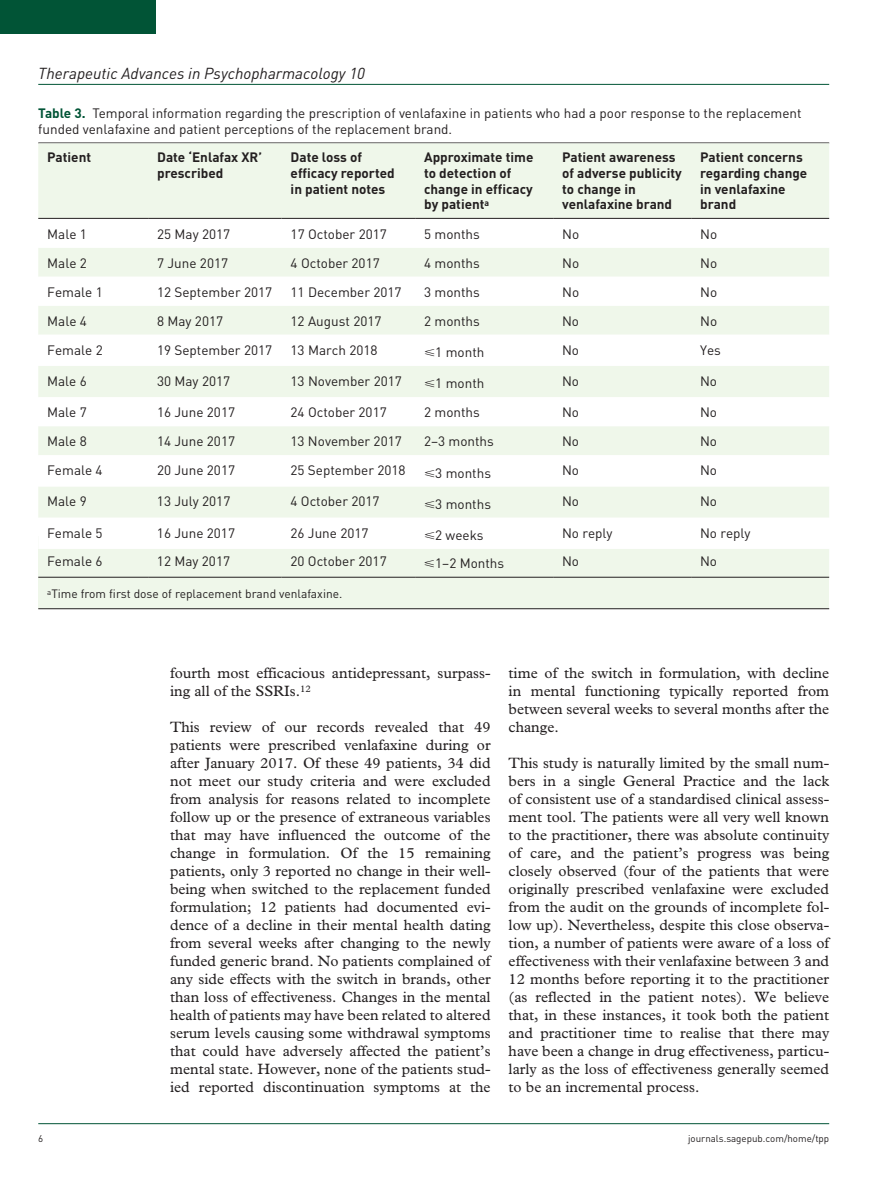
<style>
.page{position:relative;width:893px;height:1191px;background:#fff}
.page>*{position:absolute;margin:0;border:0;box-sizing:border-box;transform-origin:0 0}
.t1{font:italic 15.75px "DIN";color:#231f20}
.t2{font:15px/18px "Plantin Std";color:#231f20;text-align:justify}
.t3{font:13.5px/15.8px "DIN";color:#231f20}
.t4{font:700 13.5px/15.8px "DIN";color:#231f20}
.t5{font:12px "DIN";color:#231f20}
.t6{font:9.75px "DIN";color:#231f20}
.s1{font-weight:700;color:#015436}
</style>
<div class="page">
<hr style="left:38px;top:84px;width:791px;height:1px;background:#015436">
<hr style="left:38px;top:1123px;width:791px;height:1px;background:#015436">
<div style="left:0;top:0;width:155px;height:34px;background:#015436"></div>
<div style="left:38px;top:536px;width:791px;height:73px;background:#eff7ea"></div>
<hr style="left:38px;top:608px;width:791px;height:1px;background:#231f20">
<div style="left:38px;top:143px;width:791px;height:434px;background:#eff7ea"></div>
<svg style="left:38px;top:219px;width:791px;height:330px"></svg>
<hr style="left:38px;top:218px;width:110px;height:1px;background:#231f20">
<hr style="left:148px;top:218px;width:134px;height:1px;background:#231f20">
<hr style="left:282px;top:218px;width:133px;height:1px;background:#231f20">
<hr style="left:415px;top:218px;width:138px;height:1px;background:#231f20">
<hr style="left:553px;top:218px;width:138px;height:1px;background:#231f20">
<hr style="left:691px;top:218px;width:138px;height:1px;background:#231f20">
<hr style="left:38px;top:577px;width:110px;height:1px;background:#231f20">
<hr style="left:148px;top:577px;width:134px;height:1px;background:#231f20">
<hr style="left:282px;top:577px;width:133px;height:1px;background:#231f20">
<hr style="left:415px;top:577px;width:138px;height:1px;background:#231f20">
<hr style="left:553px;top:577px;width:138px;height:1px;background:#231f20">
<hr style="left:691px;top:577px;width:138px;height:1px;background:#231f20">
<p class="t1" style="left:38px;top:63px;width:328px">Therapeutic Advances in Psychopharmacology 10</p>
<p class="t3" style="left:38px;top:105px;width:765px"><span class="s1">Table 3.</span> Temporal information regarding the prescription of venlafaxine in patients who had a poor response to the replacement funded venlafaxine and patient perceptions of the replacement brand.</p>
<p class="t4" style="left:47px;top:149px;width:45px">Patient</p>
<p class="t4" style="left:157px;top:149px;width:107px">Date ‘Enlafax XR’ prescribed</p>
<p class="t4" style="left:291px;top:149px;width:106px">Date loss of efficacy reported in patient notes</p>
<p class="t4" style="left:424px;top:149px;width:111px">Approximate time to detection of change in efficacy by patient<sup>a</sup></p>
<p class="t4" style="left:562px;top:149px;width:121px">Patient awareness of adverse publicity to change in venlafaxine brand</p>
<p class="t4" style="left:700px;top:149px;width:109px">Patient concerns regarding change in venlafaxine brand</p>
<p class="t3" style="left:47px;top:226px;width:41px">Male 1</p>
<p class="t3" style="left:157px;top:226px;width:75px">25 May 2017</p>
<p class="t3" style="left:291px;top:226px;width:98px">17 October 2017</p>
<p class="t3" style="left:424px;top:226px;width:57px">5 months</p>
<p class="t3" style="left:562px;top:226px;width:19px">No</p>
<p class="t3" style="left:700px;top:226px;width:19px">No</p>
<p class="t3" style="left:47px;top:255px;width:41px">Male 2</p>
<p class="t3" style="left:157px;top:255px;width:73px">7 June 2017</p>
<p class="t3" style="left:291px;top:255px;width:91px">4 October 2017</p>
<p class="t3" style="left:424px;top:255px;width:57px">4 months</p>
<p class="t3" style="left:562px;top:255px;width:19px">No</p>
<p class="t3" style="left:700px;top:255px;width:19px">No</p>
<p class="t3" style="left:47px;top:284px;width:57px">Female 1</p>
<p class="t3" style="left:157px;top:284px;width:117px">12 September 2017</p>
<p class="t3" style="left:291px;top:284px;width:113px">11 December 2017</p>
<p class="t3" style="left:424px;top:284px;width:57px">3 months</p>
<p class="t3" style="left:562px;top:284px;width:19px">No</p>
<p class="t3" style="left:700px;top:284px;width:19px">No</p>
<p class="t3" style="left:47px;top:313px;width:41px">Male 4</p>
<p class="t3" style="left:157px;top:313px;width:68px">8 May 2017</p>
<p class="t3" style="left:291px;top:313px;width:92px">12 August 2017</p>
<p class="t3" style="left:424px;top:313px;width:57px">2 months</p>
<p class="t3" style="left:562px;top:313px;width:19px">No</p>
<p class="t3" style="left:700px;top:313px;width:19px">No</p>
<p class="t3" style="left:47px;top:342px;width:57px">Female 2</p>
<p class="t3" style="left:157px;top:342px;width:117px">19 September 2017</p>
<p class="t3" style="left:291px;top:342px;width:89px">13 March 2018</p>
<p class="t3" style="left:424px;top:344px;width:62px">⩽1 month</p>
<p class="t3" style="left:562px;top:342px;width:19px">No</p>
<p class="t3" style="left:700px;top:342px;width:22px">Yes</p>
<p class="t3" style="left:47px;top:373px;width:41px">Male 6</p>
<p class="t3" style="left:157px;top:373px;width:75px">30 May 2017</p>
<p class="t3" style="left:291px;top:373px;width:113px">13 November 2017</p>
<p class="t3" style="left:424px;top:375px;width:62px">⩽1 month</p>
<p class="t3" style="left:562px;top:373px;width:19px">No</p>
<p class="t3" style="left:700px;top:373px;width:19px">No</p>
<p class="t3" style="left:47px;top:404px;width:41px">Male 7</p>
<p class="t3" style="left:157px;top:404px;width:80px">16 June 2017</p>
<p class="t3" style="left:291px;top:404px;width:98px">24 October 2017</p>
<p class="t3" style="left:424px;top:404px;width:57px">2 months</p>
<p class="t3" style="left:562px;top:404px;width:19px">No</p>
<p class="t3" style="left:700px;top:404px;width:19px">No</p>
<p class="t3" style="left:47px;top:433px;width:41px">Male 8</p>
<p class="t3" style="left:157px;top:433px;width:80px">14 June 2017</p>
<p class="t3" style="left:291px;top:433px;width:113px">13 November 2017</p>
<p class="t3" style="left:424px;top:433px;width:71px">2–3 months</p>
<p class="t3" style="left:562px;top:433px;width:19px">No</p>
<p class="t3" style="left:700px;top:433px;width:19px">No</p>
<p class="t3" style="left:47px;top:462px;width:57px">Female 4</p>
<p class="t3" style="left:157px;top:462px;width:80px">20 June 2017</p>
<p class="t3" style="left:290px;top:462px;width:117px">25 September 2018</p>
<p class="t3" style="left:424px;top:464px;width:69px">⩽3 months</p>
<p class="t3" style="left:562px;top:462px;width:19px">No</p>
<p class="t3" style="left:700px;top:462px;width:19px">No</p>
<p class="t3" style="left:47px;top:493px;width:41px">Male 9</p>
<p class="t3" style="left:157px;top:493px;width:75px">13 July 2017</p>
<p class="t3" style="left:290px;top:493px;width:91px">4 October 2017</p>
<p class="t3" style="left:424px;top:496px;width:69px">⩽3 months</p>
<p class="t3" style="left:562px;top:493px;width:19px">No</p>
<p class="t3" style="left:700px;top:493px;width:19px">No</p>
<p class="t3" style="left:47px;top:525px;width:57px">Female 5</p>
<p class="t3" style="left:157px;top:525px;width:80px">16 June 2017</p>
<p class="t3" style="left:290px;top:525px;width:80px">26 June 2017</p>
<p class="t3" style="left:424px;top:527px;width:61px">⩽2 weeks</p>
<p class="t3" style="left:562px;top:525px;width:52px">No reply</p>
<p class="t3" style="left:700px;top:525px;width:52px">No reply</p>
<p class="t3" style="left:47px;top:553px;width:57px">Female 6</p>
<p class="t3" style="left:157px;top:553px;width:75px">12 May 2017</p>
<p class="t3" style="left:290px;top:553px;width:98px">20 October 2017</p>
<p class="t3" style="left:424px;top:555px;width:82px">⩽1–2 Months</p>
<p class="t3" style="left:562px;top:553px;width:19px">No</p>
<p class="t3" style="left:700px;top:553px;width:19px">No</p>
<p class="t5" style="left:47px;top:586px;width:297px"><sup>a</sup>Time from first dose of replacement brand venlafaxine.</p>
<p class="t2" style="left:170px;top:664px;width:322px">fourth most efficacious antidepressant, surpass&shy;ing all of the SSRIs.<sup>12</sup></p>
<p class="t2" style="left:170px;top:718px;width:322px">This review of our records revealed that 49 patients were prescribed venlafaxine during or after January 2017. Of these 49 patients, 34 did not meet our study criteria and were excluded from analysis for reasons related to incomplete follow up or the presence of extraneous variables that may have influenced the outcome of the change in formulation. Of the 15 remaining patients, only 3 reported no change in their well&shy;being when switched to the replacement funded formulation; 12 patients had documented evi&shy;dence of a decline in their mental health dating from several weeks after changing to the newly funded generic brand. No patients complained of any side effects with the switch in brands, other than loss of effectiveness. Changes in the mental health of patients may have been related to altered serum levels causing some withdrawal symptoms that could have adversely affected the patient’s mental state. However, none of the patients stud&shy;ied reported discontinuation symptoms at the</p>
<p class="t2" style="left:509px;top:664px;width:322px">time of the switch in formulation, with decline in mental functioning typically reported from between several weeks to several months after the change.</p>
<p class="t2" style="left:509px;top:754px;width:322px">This study is naturally limited by the small num&shy;bers in a single General Practice and the lack of consistent use of a standardised clinical assess&shy;ment tool. The patients were all very well known to the practitioner, there was absolute continuity of care, and the patient’s progress was being closely observed (four of the patients that were originally prescribed venlafaxine were excluded from the audit on the grounds of incomplete fol&shy;low up). Nevertheless, despite this close observa&shy;tion, a number of patients were aware of a loss of effectiveness with their venlafaxine between 3 and 12 months before reporting it to the practitioner (as reflected in the patient notes). We believe that, in these instances, it took both the patient and practitioner time to realise that there may have been a change in drug effectiveness, particu&shy;larly as the loss of effectiveness generally seemed to be an incremental process.</p>
<p class="t6" style="left:38px;top:1132px;width:7px">6</p>
<p class="t6" style="left:688px;top:1132px;width:143px">journals.sagepub.com/home/tpp</p>
</div>
